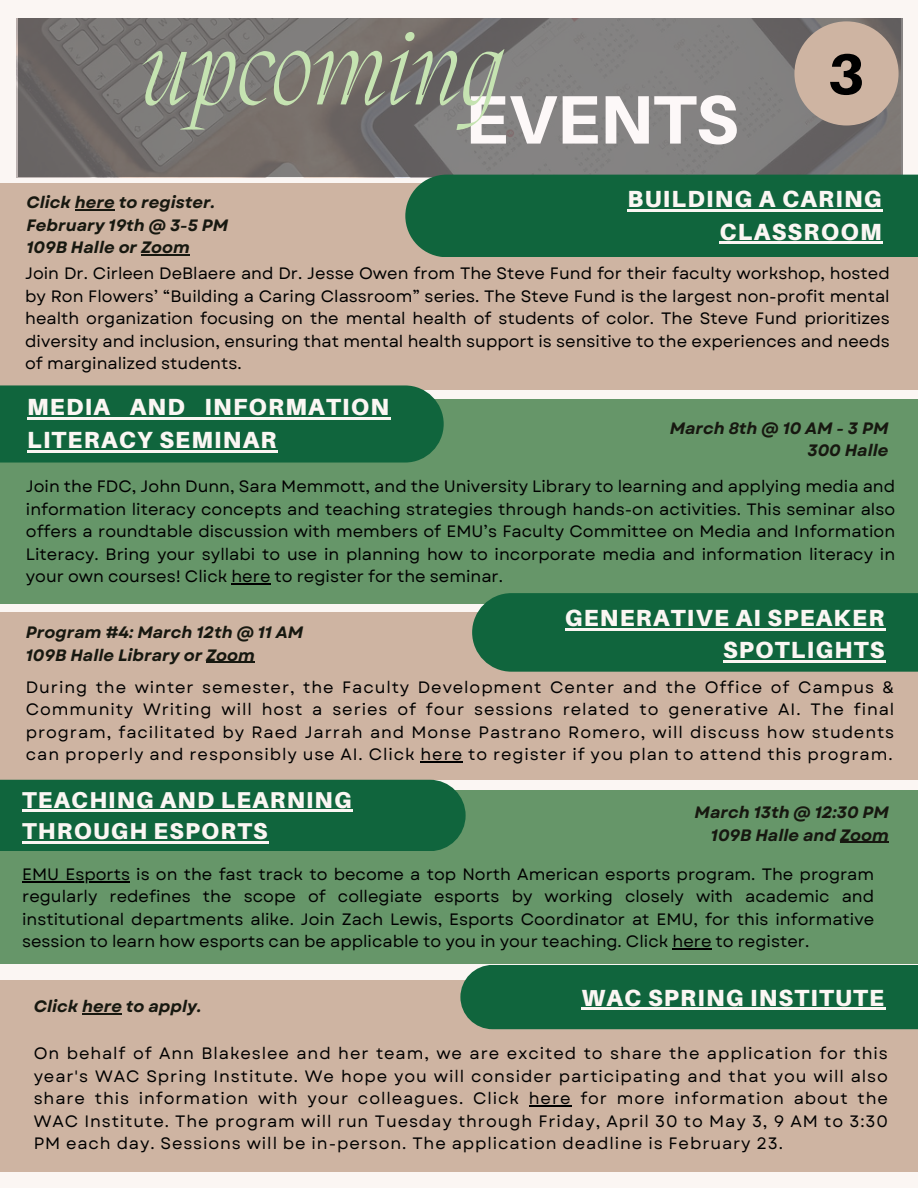
<style>
.page{position:relative;width:918px;height:1188px;background:#fbf6f3}
.page>*{position:absolute;margin:0;border:0;box-sizing:border-box;transform-origin:0 0}
.t1{font:italic 200 100.5px "Migra";color:#c5e3b1}
.t2{font:800 68.7px "Aileron";color:#fdf8f8}
.t3{font:800 57.6px "Aileron";color:#000}
.t4{font:900 23.4px/32.7px "Aileron";letter-spacing:.055em;color:#fbf6f3;text-align:right}
.t5{font:900 22.95px/31.5px "Aileron";letter-spacing:.055em;color:#fbf6f3}
.t6{font:16.5px/22.5px "Garet";color:#000;text-align:justify}
.t7{font:italic 700 16.5px/22.5px "Garet";color:#171810}
</style>
<div class="page">
<svg style="left:18px;top:18px;width:884px;height:159px;background:#787574"></svg>
<div style="left:794px;top:21px;width:105px;height:105px;background:#ceb4a2;border-radius:50%"></div>
<div style="left:0;top:184px;width:918px;height:206px;background:#ceb4a2"></div>
<div style="left:405px;top:175px;width:513px;height:82px;background:#10653d"></div>
<hr style="left:75px;top:209px;width:40px;height:2px;background:#171810">
<hr style="left:141px;top:254px;width:49px;height:2px;background:#171810">
<hr style="left:628px;top:209px;width:255px;height:2px;background:#fbf6f3">
<hr style="left:720px;top:242px;width:163px;height:2px;background:#fbf6f3">
<div style="left:0;top:399px;width:918px;height:204px;background:#669669"></div>
<div style="left:0;top:385px;width:444px;height:78px;background:#10653d"></div>
<hr style="left:232px;top:584px;width:39px;height:1px;background:#000">
<hr style="left:27px;top:417px;width:363px;height:3px;background:#fbf6f3">
<hr style="left:27px;top:450px;width:251px;height:2px;background:#fbf6f3">
<div style="left:0;top:790px;width:918px;height:174px;background:#669669"></div>
<div style="left:0;top:613px;width:918px;height:167px;background:#ceb4a2"></div>
<div style="left:472px;top:593px;width:446px;height:79px;background:#10653d"></div>
<hr style="left:22px;top:881px;width:108px;height:1px;background:#000">
<hr style="left:673px;top:949px;width:39px;height:1px;background:#000">
<hr style="left:840px;top:842px;width:49px;height:1px;background:#171810">
<div style="left:0;top:780px;width:466px;height:71px;background:#10653d"></div>
<hr style="left:421px;top:761px;width:42px;height:1px;background:#000">
<hr style="left:206px;top:662px;width:49px;height:1px;background:#171810">
<hr style="left:22px;top:810px;width:331px;height:2px;background:#fbf6f3">
<hr style="left:22px;top:841px;width:247px;height:3px;background:#fbf6f3">
<hr style="left:565px;top:628px;width:321px;height:2px;background:#fbf6f3">
<hr style="left:723px;top:661px;width:163px;height:2px;background:#fbf6f3">
<div style="left:0;top:981px;width:918px;height:191px;background:#ceb4a2"></div>
<hr style="left:529px;top:1105px;width:42px;height:1px;background:#000">
<div style="left:460px;top:965px;width:458px;height:64px;background:#10653d"></div>
<hr style="left:82px;top:1013px;width:40px;height:2px;background:#171810">
<hr style="left:581px;top:1008px;width:67px;height:2px;background:#fbf6f3">
<hr style="left:648px;top:1008px;width:237px;height:2px;background:#fbf6f3">
<h1 class="t1" style="left:141px;top:23px;width:364px">upcoming</h1>
<p class="t2" style="left:465px;top:77px;width:275px">EVENTS</p>
<h2 class="t3" style="left:828px;top:38px;width:38px">3</h2>
<h3 class="t7" style="left:26px;top:191px;width:203px">Click here to register.<br>February 19th @ 3-5 PM<br>109B Halle or Zoom</h3>
<h4 class="t4" style="left:628px;top:182px;width:255px">BUILDING A CARING<br>CLASSROOM</h4>
<p class="t6" style="left:25px;top:262px;width:866px">Join Dr. Cirleen DeBlaere and Dr. Jesse Owen from The Steve Fund for their faculty workshop, hosted by Ron Flowers’ “Building a Caring Classroom” series. The Steve Fund is the largest non-profit mental health organization focusing on the mental health of students of color. The Steve Fund prioritizes diversity and inclusion, ensuring that mental health support is sensitive to the experiences and needs of marginalized students.</p>
<h4 class="t4" style="left:27px;top:390px;width:363px;text-align:left">MEDIA AND INFORMATION<br>LITERACY SEMINAR</h4>
<h3 class="t7" style="left:670px;top:417px;width:220px;text-align:right">March 8th @ 10 AM - 3 PM<br>300 Halle</h3>
<p class="t6" style="left:26px;top:475px;width:871px">Join the FDC, John Dunn, Sara Memmott, and the University Library to learning and applying media and information literacy concepts and teaching strategies through hands-on activities. This seminar also offers a roundtable discussion with members of EMU’s Faculty Committee on Media and Information Literacy. Bring your syllabi to use in planning how to incorporate media and information literacy in your own courses! Click here to register for the seminar.</p>
<p class="t7" style="left:26px;top:621px;width:279px">Program #4: March 12th @ 11 AM<br>109B Halle Library or Zoom</p>
<h4 class="t4" style="left:565px;top:601px;width:321px">GENERATIVE AI SPEAKER<br>SPOTLIGHTS</h4>
<h4 class="t6" style="left:26px;top:676px;width:870px">During the winter semester, the Faculty Development Center and the Office of Campus &amp; Community Writing will host a series of four sessions related to generative AI. The final program, facilitated by Raed Jarrah and Monse Pastrano Romero, will discuss how students can properly and responsibly use AI. Click here to register if you plan to attend this program.</h4>
<h3 class="t5" style="left:22px;top:783px;width:331px">TEACHING AND LEARNING<br>THROUGH ESPORTS</h3>
<h3 class="t7" style="left:695px;top:801px;width:196px;text-align:right">March 13th @ 12:30 PM<br>109B Halle and Zoom</h3>
<p class="t6" style="left:22px;top:863px;width:854px">EMU Esports is on the fast track to become a top North American esports program. The program regularly redefines the scope of collegiate esports by working closely with academic and institutional departments alike. Join Zach Lewis, Esports Coordinator at EMU, for this informative session to learn how esports can be applicable to you in your teaching. Click here to register.</p>
<h3 class="t7" style="left:34px;top:995px;width:169px">Click here to apply.</h3>
<h4 class="t4" style="left:581px;top:981px;width:304px">WAC SPRING INSTITUTE</h4>
<p class="t6" style="left:34px;top:1042px;width:856px">On behalf of Ann Blakeslee and her team, we are excited to share the application for this year's WAC Spring Institute. We hope you will consider participating and that you will also share this information with your colleagues. Click here for more information about the WAC Institute. The program will run Tuesday through Friday, April 30 to May 3, 9 AM to 3:30<br>PM each day. Sessions will be in-person. The application deadline is February 23.</p>
</div>
